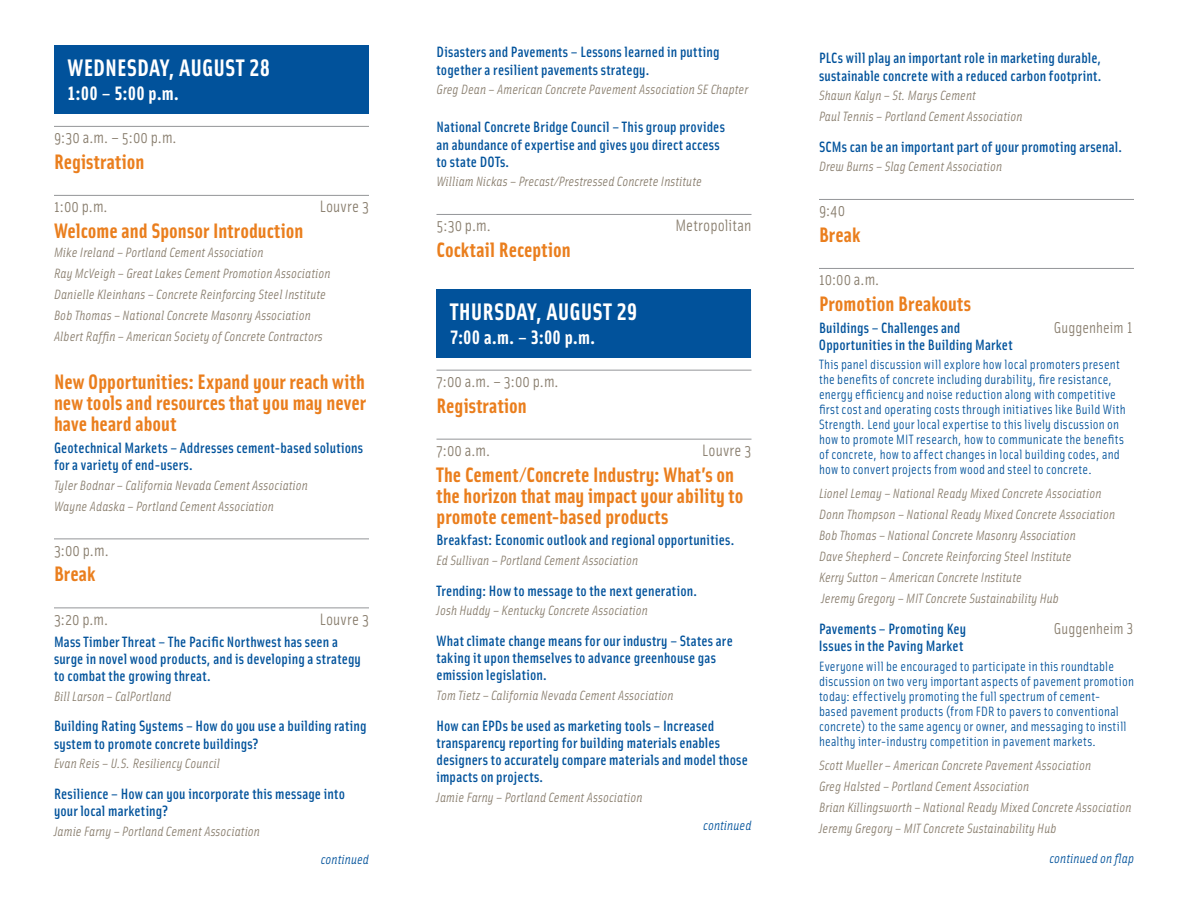
<style>
.page{position:relative;width:1188px;height:918px;background:#fff}
.page>*{position:absolute;margin:0;border:0;box-sizing:border-box;transform-origin:0 0}
.t1{font:24px "Solex Bold Lining";letter-spacing:.005em;color:#fff}
.t2{font:700 21px/21px "Solex";letter-spacing:.005em;color:#ea7e1d;text-align:justify}
.t3{font:19.5px "Solex Bold Lining";letter-spacing:.01em;color:#fff}
.t4{font:16.5px "Solex";letter-spacing:.015em;color:#887d6d}
.t5{font:15.75px "Solex Regular Lining";letter-spacing:.005em;color:#887d6d}
.t6{font:500 15px/17.2px "Solex";letter-spacing:.01em;color:#01529b}
.t7{font:italic 13.5px/21px "Solex Regular Lining";letter-spacing:.005em;color:#887d6d}
.t8{font:13.5px/15px "Solex Regular Lining";letter-spacing:.015em;color:#01529b}
.t9{font:italic 13.5px "Solex Regular Lining";letter-spacing:.01em;color:#01529b}
</style>
<div class="page">
<div style="left:436px;top:290px;width:316px;height:68px;background:#01529b"></div>
<div style="left:54px;top:45px;width:315px;height:68px;background:#01529b"></div>
<hr style="left:54px;top:126px;width:315px;height:1px;background:#939598">
<hr style="left:54px;top:195px;width:315px;height:1px;background:#939598">
<hr style="left:54px;top:539px;width:315px;height:1px;background:#939598">
<hr style="left:54px;top:608px;width:315px;height:1px;background:#939598">
<hr style="left:819px;top:199px;width:315px;height:1px;background:#939598">
<hr style="left:819px;top:268px;width:315px;height:1px;background:#939598">
<hr style="left:436px;top:214px;width:316px;height:1px;background:#939598">
<hr style="left:436px;top:370px;width:316px;height:1px;background:#939598">
<hr style="left:436px;top:439px;width:316px;height:1px;background:#939598">
<h1 class="t1" style="left:68px;top:52px;width:204px">WEDNESDAY, AUGUST 28</h1>
<h3 class="t3" style="left:68px;top:80px;width:113px">1:00 – 5:00 p.m.</h3>
<p class="t4" style="left:54px;top:127px;width:125px">9:30 a.m. – 5:00 p.m.</p>
<h2 class="t2" style="left:54px;top:150px;width:92px">Registration</h2>
<p class="t4" style="left:54px;top:196px;width:56px">1:00 p.m.</p>
<p class="t4" style="left:320px;top:196px;width:51px">Louvre 3</p>
<h2 class="t2" style="left:54px;top:219px;width:251px">Welcome and Sponsor Introduction</h2>
<p class="t7" style="left:54px;top:242px;width:278px">Mike Ireland – Portland Cement Association<br>Ray McVeigh – Great Lakes Cement Promotion Association Danielle Kleinhans – Concrete Reinforcing Steel Institute Bob Thomas – National Concrete Masonry Association Albert Raffin – American Society of Concrete Contractors</p>
<h2 class="t2" style="left:54px;top:371px;width:313px">New Opportunities: Expand your reach with new tools and resources that you may never have heard about</h2>
<p class="t6" style="left:54px;top:439px;width:311px">Geotechnical Markets – Addresses cement-based solutions for a variety of end-users.</p>
<p class="t7" style="left:54px;top:474px;width:255px">Tyler Bodnar – California Nevada Cement Association<br>Wayne Adaska – Portland Cement Association</p>
<p class="t4" style="left:54px;top:540px;width:57px">3:00 p.m.</p>
<h2 class="t2" style="left:54px;top:563px;width:43px">Break</h2>
<p class="t4" style="left:54px;top:609px;width:56px">3:20 p.m.</p>
<p class="t4" style="left:320px;top:609px;width:51px">Louvre 3</p>
<p class="t6" style="left:54px;top:632px;width:308px">Mass Timber Threat – The Pacific Northwest has seen a surge in novel wood products, and is developing a strategy to combat the growing threat.</p>
<p class="t7" style="left:54px;top:685px;width:119px">Bill Larson – CalPortland</p>
<p class="t6" style="left:54px;top:717px;width:314px">Building Rating Systems – How do you use a building rating system to promote concrete buildings?</p>
<p class="t7" style="left:54px;top:752px;width:167px">Evan Reis – U.S. Resiliency Council</p>
<p class="t6" style="left:54px;top:784px;width:293px">Resilience – How can you incorporate this message into your local marketing?</p>
<p class="t7" style="left:54px;top:820px;width:208px">Jamie Farny – Portland Cement Association</p>
<p class="t9" style="left:321px;top:851px;width:50px">continued</p>
<p class="t6" style="left:436px;top:43px;width:285px">Disasters and Pavements – Lessons learned in putting together a resilient pavements strategy.</p>
<p class="t7" style="left:436px;top:78px;width:313px">Greg Dean – American Concrete Pavement Association SE Chapter</p>
<p class="t6" style="left:436px;top:118px;width:290px">National Concrete Bridge Council – This group provides an abundance of expertise and gives you direct access to state DOTs.</p>
<p class="t7" style="left:436px;top:171px;width:267px">William Nickas – Precast/Prestressed Concrete Institute</p>
<p class="t4" style="left:436px;top:215px;width:56px">5:30 p.m.</p>
<p class="t4" style="left:675px;top:215px;width:78px">Metropolitan</p>
<h2 class="t2" style="left:436px;top:238px;width:136px">Cocktail Reception</h2>
<h1 class="t1" style="left:450px;top:296px;width:189px">THURSDAY, AUGUST 29</h1>
<h3 class="t3" style="left:450px;top:324px;width:147px">7:00 a.m. – 3:00 p.m.</h3>
<p class="t4" style="left:436px;top:371px;width:124px">7:00 a.m. – 3:00 p.m.</p>
<h2 class="t2" style="left:436px;top:394px;width:92px">Registration</h2>
<p class="t4" style="left:436px;top:440px;width:56px">7:00 a.m.</p>
<p class="t4" style="left:702px;top:440px;width:51px">Louvre 3</p>
<h2 class="t2" style="left:436px;top:463px;width:308px;text-align:left">The Cement/Concrete Industry: What’s on the horizon that may impact your ability to promote cement-based products</h2>
<p class="t6" style="left:436px;top:531px;width:300px">Breakfast: Economic outlook and regional opportunities.</p>
<p class="t7" style="left:436px;top:549px;width:203px">Ed Sullivan – Portland Cement Association</p>
<p class="t6" style="left:436px;top:581px;width:262px">Trending: How to message to the next generation.</p>
<p class="t7" style="left:436px;top:599px;width:213px">Josh Huddy – Kentucky Concrete Association</p>
<p class="t6" style="left:436px;top:631px;width:298px">What climate change means for our industry – States are taking it upon themselves to advance greenhouse gas emission legislation.</p>
<p class="t7" style="left:436px;top:684px;width:239px">Tom Tietz – California Nevada Cement Association</p>
<p class="t6" style="left:436px;top:716px;width:313px">How can EPDs be used as marketing tools – Increased transparency reporting for building materials enables designers to accurately compare materials and model those impacts on projects.</p>
<p class="t7" style="left:436px;top:786px;width:208px">Jamie Farny – Portland Cement Association</p>
<p class="t9" style="left:703px;top:817px;width:50px">continued</p>
<p class="t6" style="left:819px;top:49px;width:284px">PLCs will play an important role in marketing durable, sustainable concrete with a reduced carbon footprint.</p>
<p class="t7" style="left:819px;top:84px;width:205px">Shawn Kalyn – St. Marys Cement<br>Paul Tennis – Portland Cement Association</p>
<p class="t6" style="left:819px;top:137px;width:305px">SCMs can be an important part of your promoting arsenal.</p>
<p class="t7" style="left:819px;top:156px;width:185px">Drew Burns – Slag Cement Association</p>
<p class="t4" style="left:819px;top:200px;width:28px">9:40</p>
<h2 class="t2" style="left:819px;top:223px;width:43px">Break</h2>
<p class="t4" style="left:819px;top:269px;width:62px">10:00 a.m.</p>
<h2 class="t2" style="left:819px;top:292px;width:153px">Promotion Breakouts</h2>
<p class="t6" style="left:819px;top:318px;width:143px">Buildings – Challenges and</p>
<p class="t5" style="left:1054px;top:317px;width:81px">Guggenheim 1</p>
<p class="t6" style="left:819px;top:335px;width:195px">Opportunities in the Building Market</p>
<p class="t8" style="left:819px;top:357px;width:308px">This panel discussion will explore how local promoters present the benefits of concrete including durability, fire resistance, energy efficiency and noise reduction along with competitive first cost and operating costs through initiatives like Build With Strength. Lend your local expertise to this lively discussion on how to promote MIT research, how to communicate the benefits of concrete, how to affect changes in local building codes, and how to convert projects from wood and steel to concrete.</p>
<p class="t7" style="left:819px;top:483px;width:298px">Lionel Lemay – National Ready Mixed Concrete Association Donn Thompson – National Ready Mixed Concrete Association Bob Thomas – National Concrete Masonry Association<br>Dave Shepherd – Concrete Reinforcing Steel Institute<br>Kerry Sutton – American Concrete Institute<br>Jeremy Gregory – MIT Concrete Sustainability Hub</p>
<p class="t6" style="left:819px;top:620px;width:149px">Pavements – Promoting Key</p>
<p class="t5" style="left:1054px;top:619px;width:81px">Guggenheim 3</p>
<p class="t6" style="left:819px;top:637px;width:146px">Issues in the Paving Market</p>
<p class="t8" style="left:819px;top:658px;width:316px">Everyone will be encouraged to participate in this roundtable discussion on two very important aspects of pavement promotion today: effectively promoting the full spectrum of cement-<br>based pavement products (from FDR to pavers to conventional concrete) to the same agency or owner, and messaging to instill healthy inter-industry competition in pavement markets.</p>
<p class="t7" style="left:819px;top:754px;width:314px">Scott Mueller – American Concrete Pavement Association<br>Greg Halsted – Portland Cement Association<br>Brian Killingsworth – National Ready Mixed Concrete Association Jeremy Gregory – MIT Concrete Sustainability Hub</p>
<p class="t9" style="left:1049px;top:850px;width:86px">continued on flap</p>
</div>
